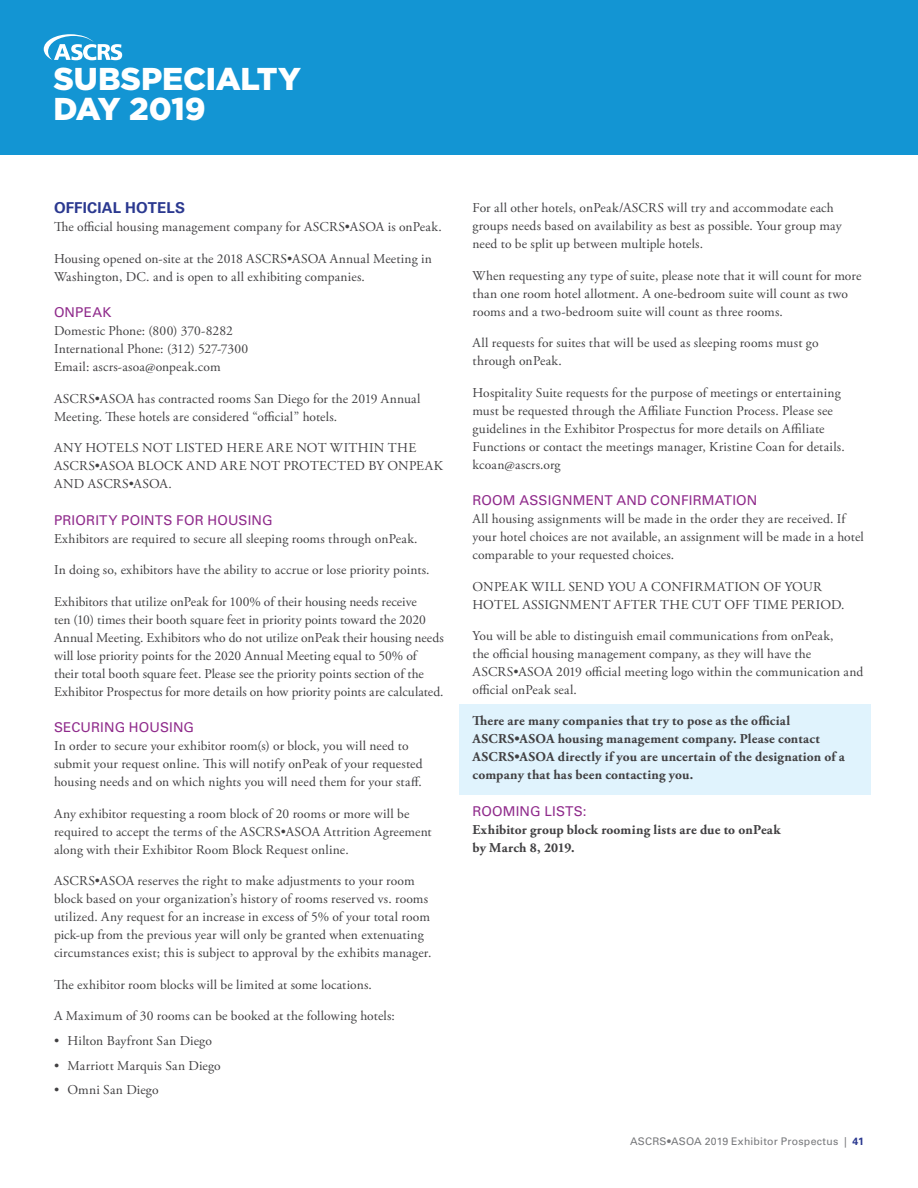
<style>
.page{position:relative;width:918px;height:1188px;background:#fff}
.page>*{position:absolute;margin:0;border:0;box-sizing:border-box;transform-origin:0 0}
.t1{font:900 31.5px/29.8px "Gotham";letter-spacing:-.005em;color:#fff}
.t2{font:700 15px "Univers LT Std";letter-spacing:.01em;color:#2b3990}
.t3{font:13.5px/18px "Adobe Garamond Pro";letter-spacing:.01em;color:#414042}
.t4{font:700 13.5px/18px "Adobe Garamond Pro";letter-spacing:.015em;color:#414042}
.t5{font:13.5px "Univers LT Std";letter-spacing:.01em;color:#8f2a8b}
.t6{font:10.5px "Univers LT Std";letter-spacing:.025em;color:#77787b}
.s1{font-weight:700;color:#2b3990}
</style>
<div class="page">
<div style="left:0;top:0;width:918px;height:155px;background:#1395d3"></div>
<div style="left:459px;top:704px;width:412px;height:90px;background:#e0f3fd"></div>
<svg style="left:44px;top:34px;width:78px;height:26px"></svg>
<h1 class="t1" style="left:53px;top:64px;width:249px">SUBSPECIALTY<br>DAY 2019</h1>
<p class="t2" style="left:54px;top:199px;width:133px">OFFICIAL HOTELS</p>
<p class="t3" style="left:54px;top:219px;width:389px">The official housing management company for ASCRS•ASOA is onPeak.</p>
<p class="t3" style="left:54px;top:250px;width:380px">Housing opened on-site at the 2018 ASCRS•ASOA Annual Meeting in<br>Washington, DC. and is open to all exhibiting companies.</p>
<p class="t5" style="left:54px;top:305px;width:59px">ONPEAK</p>
<p class="t3" style="left:54px;top:322px;width:196px">Domestic Phone: (800) 370-8282<br>International Phone: (312) 527-7300<br>Email: ascrs-asoa@onpeak.com</p>
<p class="t3" style="left:54px;top:390px;width:368px">ASCRS•ASOA has contracted rooms San Diego for the 2019 Annual<br>Meeting. These hotels are considered “official” hotels.</p>
<p class="t3" style="left:54px;top:439px;width:390px">ANY HOTELS NOT LISTED HERE ARE NOT WITHIN THE<br>ASCRS•ASOA BLOCK AND ARE NOT PROTECTED BY ONPEAK<br>AND ASCRS•ASOA.</p>
<p class="t5" style="left:54px;top:512px;width:220px">PRIORITY POINTS FOR HOUSING</p>
<p class="t3" style="left:54px;top:530px;width:365px">Exhibitors are required to secure all sleeping rooms through onPeak.</p>
<p class="t3" style="left:54px;top:561px;width:377px">In doing so, exhibitors have the ability to accrue or lose priority points.</p>
<p class="t3" style="left:54px;top:593px;width:391px">Exhibitors that utilize onPeak for 100% of their housing needs receive<br>ten (10) times their booth square feet in priority points toward the 2020<br>Annual Meeting. Exhibitors who do not utilize onPeak their housing needs will lose priority points for the 2020 Annual Meeting equal to 50% of their total booth square feet. Please see the priority points section of the Exhibitor Prospectus for more details on how priority points are calculated.</p>
<p class="t5" style="left:54px;top:719px;width:142px">SECURING HOUSING</p>
<p class="t3" style="left:54px;top:737px;width:370px">In order to secure your exhibitor room(s) or block, you will need to submit your request online. This will notify onPeak of your requested housing needs and on which nights you will need them for your staff.</p>
<p class="t3" style="left:54px;top:805px;width:379px">Any exhibitor requesting a room block of 20 rooms or more will be required to accept the terms of the ASCRS•ASOA Attrition Agreement along with their Exhibitor Room Block Request online.</p>
<p class="t3" style="left:54px;top:872px;width:379px">ASCRS•ASOA reserves the right to make adjustments to your room block based on your organization’s history of rooms reserved vs. rooms utilized. Any request for an increase in excess of 5% of your total room pick-up from the previous year will only be granted when extenuating circumstances exist; this is subject to approval by the exhibits manager.</p>
<p class="t3" style="left:54px;top:976px;width:319px">The exhibitor room blocks will be limited at some locations.</p>
<p class="t3" style="left:54px;top:1007px;width:342px">A Maximum of 30 rooms can be booked at the following hotels:</p>
<p class="t3" style="left:54px;top:1032px;width:160px">• Hilton Bayfront San Diego</p>
<p class="t3" style="left:54px;top:1057px;width:168px">• Marriott Marquis San Diego</p>
<p class="t3" style="left:54px;top:1082px;width:106px">• Omni San Diego</p>
<p class="t3" style="left:472px;top:199px;width:371px">For all other hotels, onPeak/ASCRS will try and accommodate each groups needs based on availability as best as possible. Your group may need to be split up between multiple hotels.</p>
<p class="t3" style="left:472px;top:267px;width:390px">When requesting any type of suite, please note that it will count for more than one room hotel allotment. A one-bedroom suite will count as two rooms and a two-bedroom suite will count as three rooms.</p>
<p class="t3" style="left:472px;top:334px;width:348px">All requests for suites that will be used as sleeping rooms must go through onPeak.</p>
<p class="t3" style="left:472px;top:384px;width:374px">Hospitality Suite requests for the purpose of meetings or entertaining must be requested through the Affiliate Function Process. Please see guidelines in the Exhibitor Prospectus for more details on Affiliate Functions or contact the meetings manager, Kristine Coan for details. kcoan@ascrs.org</p>
<p class="t5" style="left:472px;top:492px;width:286px">ROOM ASSIGNMENT AND CONFIRMATION</p>
<p class="t3" style="left:472px;top:510px;width:393px">All housing assignments will be made in the order they are received. If your hotel choices are not available, an assignment will be made in a hotel comparable to your requested choices.</p>
<p class="t3" style="left:472px;top:578px;width:374px">ONPEAK WILL SEND YOU A CONFIRMATION OF YOUR<br>HOTEL ASSIGNMENT AFTER THE CUT OFF TIME PERIOD.</p>
<p class="t3" style="left:472px;top:627px;width:392px">You will be able to distinguish email communications from onPeak,<br>the official housing management company, as they will have the ASCRS•ASOA 2019 official meeting logo within the communication and official onPeak seal.</p>
<p class="t4" style="left:472px;top:712px;width:374px">There are many companies that try to pose as the official ASCRS•ASOA housing management company. Please contact ASCRS•ASOA directly if you are uncertain of the designation of a company that has been contacting you.</p>
<p class="t5" style="left:472px;top:803px;width:115px">ROOMING LISTS:</p>
<p class="t4" style="left:472px;top:821px;width:310px">Exhibitor group block rooming lists are due to onPeak by March 8, 2019.</p>
<p class="t6" style="left:630px;top:1135px;width:235px">ASCRS•ASOA 2019 Exhibitor Prospectus | <span class="s1">41</span></p>
</div>
